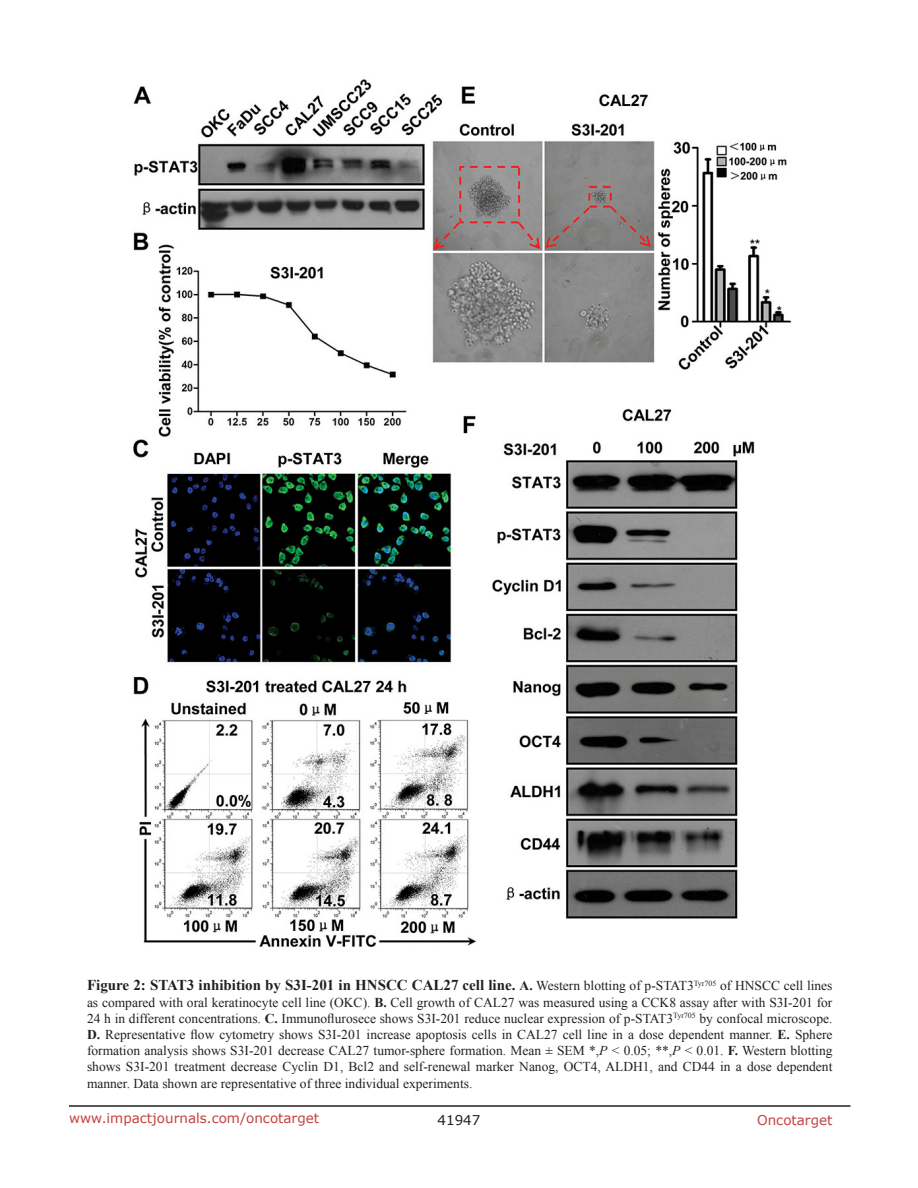
<style>
.page{position:relative;width:918px;height:1188px;background:#fff}
.page>*{position:absolute;margin:0;border:0;box-sizing:border-box;transform-origin:0 0}
.FigureText{font:700 15px "Times New Roman";color:#231f20}
.FigureText-2{font:13.5px/16.2px "Times New Roman";color:#231f20;text-align:justify}
.t1{font:13.5px "Verdana";color:#c24141}
.t2{font:13.5px "Verdana";color:#231f20}
.s1{font-size:13.5px}
.s2{font-weight:400;font-size:13.5px}
.s3{font-weight:700}
.s4{font-style:italic}
</style>
<div class="page">
<hr style="left:69px;top:1105px;width:781px;height:2px;background:#231f20">
<img style="left:133px;top:79px;width:659px;height:869px">
<p class="FigureText" style="left:87px;top:975px;width:747px">Figure 2: STAT3 inhibition by S3I-201 in HNSCC CAL27 cell line. <span class="s1">A.</span> <span class="s2">Western blotting of p-STAT3</span><sup>Tyr705</sup> <span class="s2">of HNSCC cell lines</span></p>
<p class="FigureText-2" style="left:87px;top:994px;width:747px">as compared with oral keratinocyte cell line (OKC). <span class="s3">B.</span> Cell growth of CAL27 was measured using a CCK8 assay after with S3I-201 for 24 h in different concentrations. <span class="s3">C.</span> Immunoflurosece shows S3I-201 reduce nuclear expression of p-STAT3<sup>Tyr705</sup> by confocal microscope.<br><span class="s3">D.</span> Representative flow cytometry shows S3I-201 increase apoptosis cells in CAL27 cell line in a dose dependent manner. <span class="s3">E.</span> Sphere formation analysis shows S3I-201 decrease CAL27 tumor-sphere formation. Mean ± SEM *,<span class="s4">P</span> &lt; 0.05; **,<span class="s4">P</span> &lt; 0.01. <span class="s3">F.</span> Western blotting shows S3I-201 treatment decrease Cyclin D1, Bcl2 and self-renewal marker Nanog, OCT4, ALDH1, and CD44 in a dose dependent manner. Data shown are representative of three individual experiments.</p>
<p class="t1" style="left:69px;top:1109px;width:252px">www.impactjournals.com/oncotarget</p>
<p class="t2" style="left:438px;top:1111px;width:44px">41947</p>
<p class="t1" style="left:757px;top:1111px;width:77px">Oncotarget</p>
</div>
